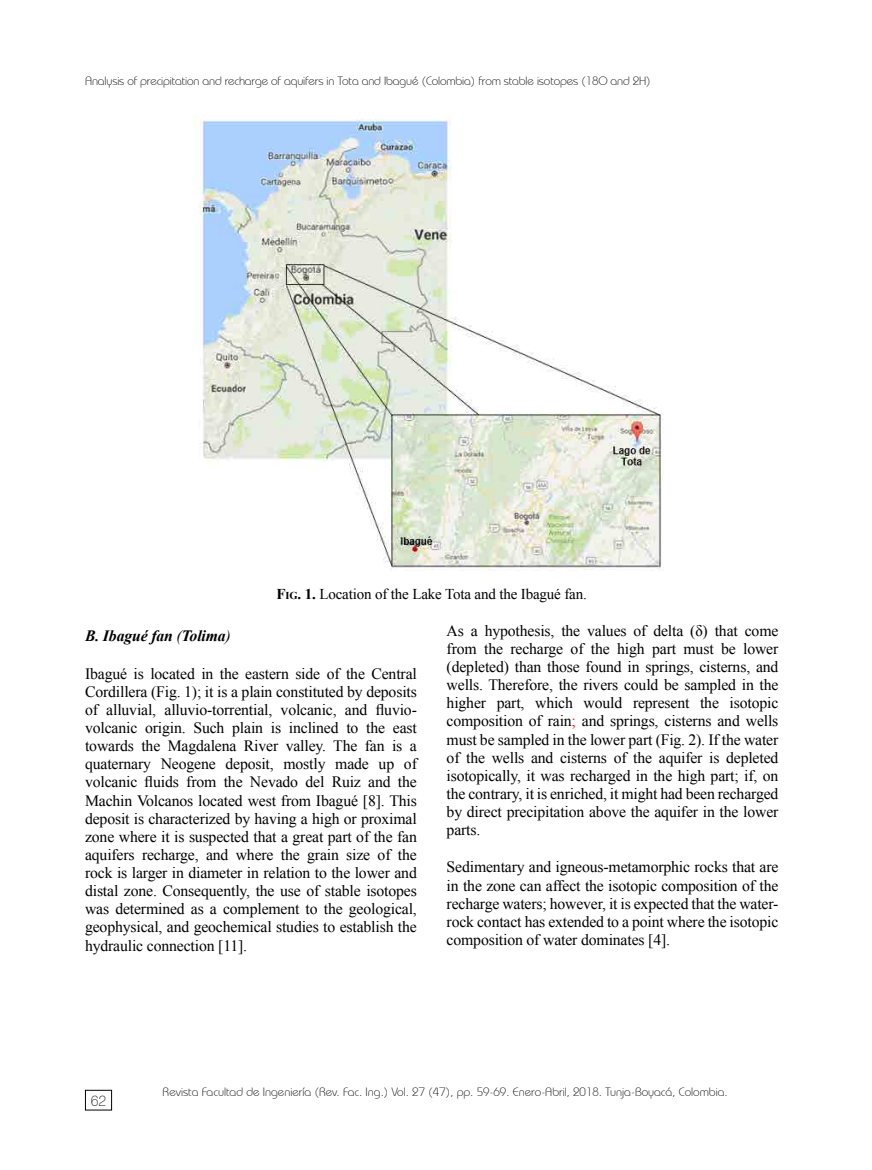
<style>
.page{position:relative;width:872px;height:1170px;background:#fff}
.page>*{position:absolute;margin:0;border:0;box-sizing:border-box;transform-origin:0 0}
.t1{font:15.75px/18.1px "Times New Roman";letter-spacing:-.01em;color:#000;text-align:justify}
.t2{font:italic 700 15.75px "Times New Roman";letter-spacing:-.01em;color:#000}
.t3{font:15px "Times New Roman";letter-spacing:-.01em;color:#000}
.t4{font:100 15px "Swiss 721 BT";color:#000}
.t5{font:300 12px "Bauhaus IT Cby BT";letter-spacing:-.01em;color:#000}
.s1{font-weight:700}
.s2{font-weight:700;font-size:10.5px}
.s3{font-weight:400}
.s4{color:#f00}
</style>
<div class="page">
<div style="left:85px;top:1089px;width:27px;height:21px;border:1px solid #000"></div>
<img style="left:194px;top:119px;width:470px;height:452px">
<p class="t5" style="left:85px;top:73px;width:567px">Analysis of precipitation and recharge of aquifers in Tota and Ibagué (Colombia) from stable isotopes (18O and 2H)</p>
<p class="t3" style="left:277px;top:583px;width:312px"><span class="s1">F</span><span class="s2">ig</span><span class="s1">. 1.</span> Location of the Lake Tota and the Ibagué fan.</p>
<p class="t2" style="left:85px;top:625px;width:147px">B. Ibagué fan <span class="s3">(</span>Tolima<span class="s3">)</span></p>
<p class="t1" style="left:85px;top:664px;width:333px">Ibagué is located in the eastern side of the Central Cordillera (Fig. 1); it is a plain constituted by deposits of alluvial, alluvio-torrential, volcanic, and fluvio&shy;volcanic origin. Such plain is inclined to the east towards the Magdalena River valley. The fan is a quaternary Neogene deposit, mostly made up of volcanic fluids from the Nevado del Ruiz and the Machin Volcanos located west from Ibagué [8]. This deposit is characterized by having a high or proximal zone where it is suspected that a great part of the fan aquifers recharge, and where the grain size of the rock is larger in diameter in relation to the lower and distal zone. Consequently, the use of stable isotopes was determined as a complement to the geological, geophysical, and geochemical studies to establish the hydraulic connection [11].</p>
<p class="t1" style="left:446px;top:621px;width:333px">As a hypothesis, the values of delta (δ) that come from the recharge of the high part must be lower (depleted) than those found in springs, cisterns, and wells. Therefore, the rivers could be sampled in the higher part, which would represent the isotopic composition of rain<span class="s4">;</span> and springs, cisterns and wells must be sampled in the lower part (Fig. 2). If the water of the wells and cisterns of the aquifer is depleted isotopically, it was recharged in the high part; if, on the contrary, it is enriched, it might had been recharged by direct precipitation above the aquifer in the lower parts.</p>
<p class="t1" style="left:446px;top:857px;width:333px">Sedimentary and igneous-metamorphic rocks that are in the zone can affect the isotopic composition of the recharge waters; however, it is expected that the water&shy;rock contact has extended to a point where the isotopic composition of water dominates [4].</p>
<p class="t4" style="left:91px;top:1091px;width:17px">62</p>
<p class="t5" style="left:163px;top:1084px;width:566px">Revista Facultad de Ingeniería (Rev. Fac. Ing.) Vol. 27 (47), pp. 59-69. Enero-Abril, 2018. Tunja-Boyacá, Colombia.</p>
</div>
